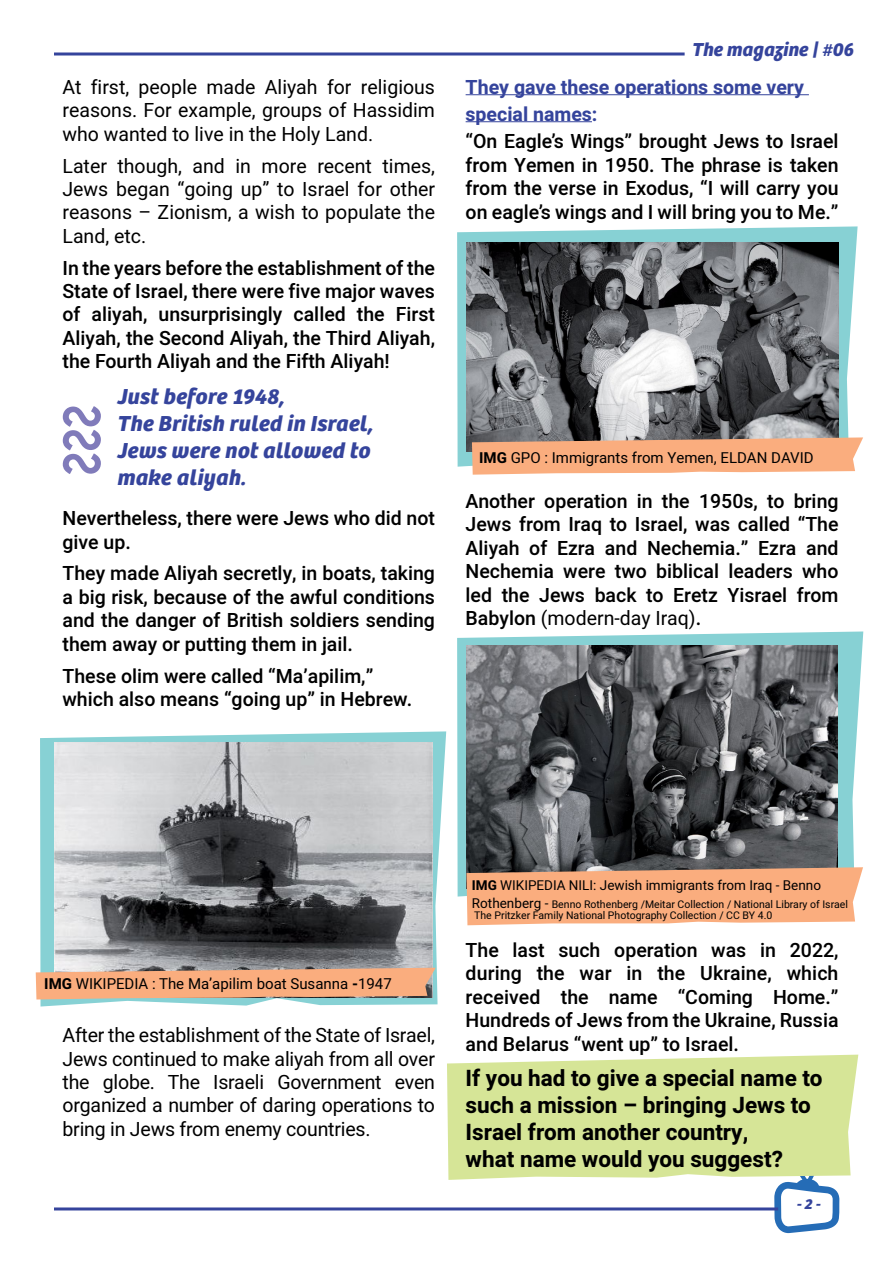
<style>
.page{position:relative;width:893px;height:1263px;background:#fff}
.page>*{position:absolute;margin:0;border:0;box-sizing:border-box;transform-origin:0 0}
.t1{font:700 22.5px/27px "Heebo";color:#000}
.t2{font:italic 700 22.5px/27px "Bree";letter-spacing:.01em;color:#35449c}
.t3{font:500 19.5px/23.4px "Heebo";color:#000}
.t4{font:19.5px/23.4px "Heebo";color:#000}
.t5{font:700 19.5px/27px "Heebo";color:#35449c}
.t6{font:italic 700 19.5px "Bree";color:#35449c}
.t7{font:15px "Heebo";color:#000}
.t8{font:italic 700 15px "Bree";color:#35449c}
.t9{font:13.5px "Heebo";color:#000}
.t10{font:10.5px "Heebo";color:#000}
.s1{font-weight:700}
.s2{font-weight:500}
</style>
<div class="page">
<hr style="left:54px;top:53px;width:631px;height:3px;background:#35449c">
<svg style="left:774px;top:1180px;width:65px;height:53px"></svg>
<hr style="left:54px;top:1207px;width:724px;height:3px;background:#35449c">
<svg style="left:447px;top:1054px;width:411px;height:126px;background:#d9e79f"></svg>
<hr style="left:466px;top:94px;width:343px;height:1px;background:#35449c">
<hr style="left:466px;top:121px;width:126px;height:1px;background:#35449c">
<svg style="left:40px;top:731px;width:406px;height:275px;fill:#87d1d4"></svg>
<svg style="left:457px;top:631px;width:406px;height:265px;fill:#87d1d4"></svg>
<svg style="left:457px;top:226px;width:401px;height:241px;fill:#87d1d4"></svg>
<svg style="left:63px;top:406px;width:38px;height:68px"></svg>
<img style="left:466px;top:242px;width:373px;height:209px">
<img style="left:54px;top:742px;width:379px;height:226px">
<img style="left:466px;top:646px;width:372px;height:221px">
<svg style="left:472px;top:437px;width:391px;height:38px;background:#f0af87"></svg>
<svg style="left:36px;top:968px;width:400px;height:31px;background:#eaab82"></svg>
<svg style="left:466px;top:867px;width:397px;height:58px;background:#f0ac82"></svg>
<p class="t4" style="left:91px;top:75px;width:40px">first,</p>
<p class="t4" style="left:327px;top:75px;width:26px">for</p>
<p class="t4" style="left:139px;top:75px;width:60px">people</p>
<p class="t4" style="left:206px;top:75px;width:51px">made</p>
<p class="t4" style="left:265px;top:75px;width:54px">Aliyah</p>
<p class="t4" style="left:361px;top:75px;width:76px">religious</p>
<p class="t4" style="left:63px;top:75px;width:374px">At<br>reasons. For example, groups of Hassidim who wanted to live in the Holy Land.</p>
<p class="t4" style="left:383px;top:154px;width:54px">times,</p>
<p class="t4" style="left:118px;top:154px;width:66px">though,</p>
<p class="t4" style="left:193px;top:154px;width:34px">and</p>
<p class="t4" style="left:236px;top:154px;width:17px">in</p>
<p class="t4" style="left:63px;top:154px;width:374px">Later<br>Jews began “going up” to Israel for other reasons – Zionism a, wish to populate the<br>Land, etc.</p>
<p class="t3" style="left:63px;top:256px;width:374px;text-align:right">In the years before the establishment of the<br>State of Israel, there were five major waves<br>First</p>
<p class="t4" style="left:317px;top:154px;width:56px">recent</p>
<p class="t4" style="left:262px;top:154px;width:47px">more</p>
<p class="t3" style="left:63px;top:303px;width:374px">of<br>Aliyah, the Second Aliyah, the Third Aliyah, the Fourth Aliyah and the Fifth Aliyah!</p>
<p class="t2" style="left:118px;top:381px;width:258px">Just before 1948,<br>The British ruled in Israel,<br>Jews were not allowed to make aliyah.</p>
<p class="t3" style="left:63px;top:507px;width:374px">Nevertheless, there were Jews who did not give up.</p>
<p class="t3" style="left:63px;top:562px;width:374px;text-align:justify">They made Aliyah secretly in, boats, taking a big risk, because of the awful conditions and the danger of British soldiers sending them away or putting them in jail.</p>
<p class="t3" style="left:63px;top:664px;width:351px">These olim were called “Ma’apilim “, which also means “going up” in Hebrew.</p>
<p class="t3" style="left:92px;top:303px;width:57px">aliyah,</p>
<p class="t3" style="left:159px;top:303px;width:125px">unsurprisingly</p>
<p class="t3" style="left:294px;top:303px;width:54px">called</p>
<p class="t3" style="left:357px;top:303px;width:29px">the</p>
<p class="t6" style="left:692px;top:34px;width:163px">The magazine | #06</p>
<p class="t5" style="left:466px;top:74px;width:340px">They gave these operations some very special names:</p>
<p class="t3" style="left:466px;top:130px;width:374px;text-align:justify">“On Eagles’ Wings” brought Jews to Israel from Yemen in 1950. The phrase is taken from the verse in Exodus “, I will carry you on eagles’ wings and I will bring you to Me “.</p>
<p class="t7" style="left:479px;top:447px;width:336px"><span class="s1">IMG</span> GPO : Immigrants from Yemen, ELDAN DAVID</p>
<p class="t3" style="left:466px;top:490px;width:71px">Another</p>
<p class="t3" style="left:466px;top:513px;width:374px">Jews from Iraq to Israel, was called “The</p>
<p class="t3" style="left:806px;top:536px;width:34px">and</p>
<p class="t3" style="left:662px;top:490px;width:29px">the</p>
<p class="t3" style="left:794px;top:490px;width:46px">bring</p>
<p class="t3" style="left:544px;top:490px;width:85px">operation</p>
<p class="t3" style="left:637px;top:490px;width:17px">in</p>
<p class="t3" style="left:699px;top:490px;width:60px">1950 ,s</p>
<p class="t3" style="left:767px;top:490px;width:19px">to</p>
<p class="t3" style="left:529px;top:536px;width:20px">of</p>
<p class="t3" style="left:466px;top:536px;width:55px">Aliyah</p>
<p class="t3" style="left:605px;top:536px;width:34px">and</p>
<p class="t3" style="left:647px;top:536px;width:103px">Nechemia.”</p>
<p class="t3" style="left:557px;top:536px;width:40px">Ezra</p>
<p class="t3" style="left:758px;top:536px;width:40px">Ezra</p>
<p class="t3" style="left:466px;top:560px;width:90px">Nechemia</p>
<p class="t3" style="left:563px;top:560px;width:44px">were</p>
<p class="t3" style="left:615px;top:560px;width:34px">two</p>
<p class="t3" style="left:656px;top:560px;width:64px">biblical</p>
<p class="t3" style="left:728px;top:560px;width:66px">leaders</p>
<p class="t3" style="left:802px;top:560px;width:38px">who</p>
<p class="t4" style="left:466px;top:583px;width:237px"><span class="s2">led<br>Babylon</span> (modern-day Iraq <span class="s2">.</span>(</p>
<p class="t3" style="left:502px;top:583px;width:29px">the</p>
<p class="t3" style="left:595px;top:583px;width:43px">back</p>
<p class="t3" style="left:539px;top:583px;width:47px">Jews</p>
<p class="t3" style="left:673px;top:583px;width:46px">Eretz</p>
<p class="t3" style="left:646px;top:583px;width:19px">to</p>
<p class="t3" style="left:727px;top:583px;width:61px">Yisrael</p>
<p class="t3" style="left:797px;top:583px;width:43px">from</p>
<p class="t7" style="left:44px;top:974px;width:349px"><span class="s1">IMG</span> WIKIPEDIA : The Ma’apilim boat Susanna <span class="s1">-</span>1947</p>
<p class="t4" style="left:63px;top:1023px;width:374px;text-align:right">After the establishment of the State of Israel,<br>Jews continued to make aliyah from all over even</p>
<p class="t4" style="left:63px;top:1070px;width:374px">the<br>organized a number of daring operations to bring in Jews from enemy countries.</p>
<p class="t4" style="left:103px;top:1070px;width:54px">globe.</p>
<p class="t4" style="left:168px;top:1070px;width:34px">The</p>
<p class="t4" style="left:213px;top:1070px;width:52px">Israeli</p>
<p class="t4" style="left:277px;top:1070px;width:106px">Government</p>
<p class="t9" style="left:472px;top:876px;width:351px"><span class="s1">IMG</span> WIKIPEDIA NILI: Jewish immigrants from Iraq - Benno</p>
<p class="t10" style="left:552px;top:897px;width:298px">Benno Rothenberg /Meitar Collection / National Library of Israel</p>
<p class="t9" style="left:472px;top:894px;width:78px">Rothenberg -</p>
<p class="t10" style="left:474px;top:907px;width:300px">The Pritzker Family National Photography Collection / CC BY 4.0</p>
<p class="t3" style="left:466px;top:938px;width:35px">The</p>
<p class="t3" style="left:513px;top:938px;width:34px">last</p>
<p class="t3" style="left:558px;top:938px;width:43px">such</p>
<p class="t3" style="left:614px;top:938px;width:85px">operation</p>
<p class="t3" style="left:711px;top:938px;width:37px">was</p>
<p class="t3" style="left:760px;top:938px;width:17px">in</p>
<p class="t3" style="left:790px;top:938px;width:50px">2022,</p>
<p class="t3" style="left:466px;top:962px;width:58px">during</p>
<p class="t3" style="left:537px;top:962px;width:30px">the</p>
<p class="t3" style="left:580px;top:962px;width:34px">war</p>
<p class="t3" style="left:626px;top:962px;width:17px">in</p>
<p class="t3" style="left:657px;top:962px;width:30px">the</p>
<p class="t3" style="left:700px;top:962px;width:73px">Ukraine,</p>
<p class="t3" style="left:787px;top:962px;width:53px">which</p>
<p class="t3" style="left:678px;top:985px;width:77px">“Coming</p>
<p class="t3" style="left:466px;top:985px;width:374px">received<br>Hundreds of Jews from the Ukraine, Russia and Belarus “went up” to Israel.</p>
<p class="t1" style="left:466px;top:1065px;width:358px">If you had to give a special name to such a mission – bringing Jews to<br>Israel from another country,<br>what name would you suggest?</p>
<p class="t3" style="left:561px;top:985px;width:29px">the</p>
<p class="t3" style="left:773px;top:985px;width:67px">Home “.</p>
<p class="t3" style="left:609px;top:985px;width:50px">name</p>
<p class="t8" style="left:797px;top:1192px;width:25px">-2-</p>
</div>
